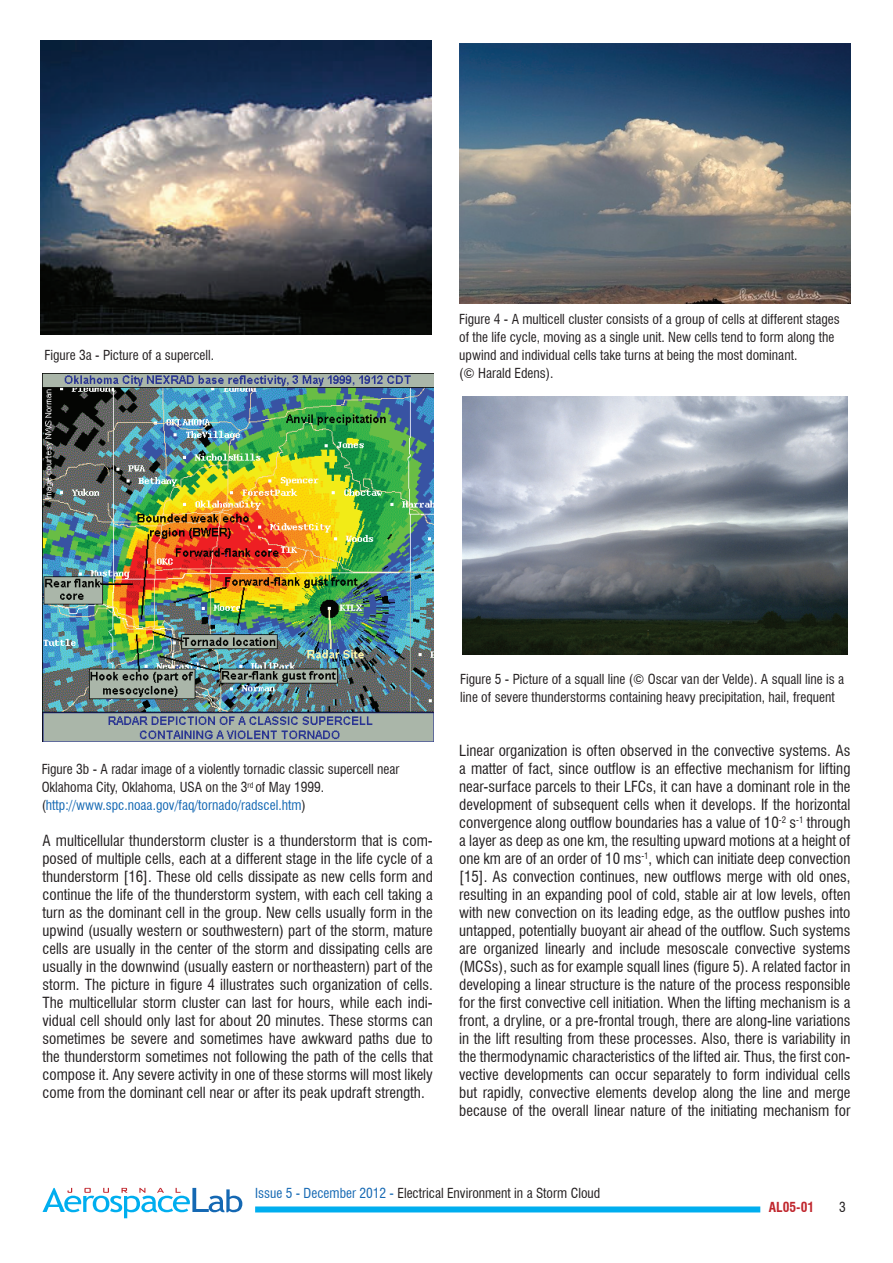
<style>
.page{position:relative;width:893px;height:1263px;background:#fff}
.page>*{position:absolute;margin:0;border:0;box-sizing:border-box;transform-origin:0 0}
.t1{font:condensed 15px/18px "Swiss 721 BT";color:#231f20;text-align:justify}
.t2{font:condensed 13.5px/18px "Swiss 721 BT";color:#231f20}
.t3{font:700 condensed 13.5px "Swiss 721 BT";color:#c0262d}
.s1{color:#1468b3}
</style>
<div class="page">
<div style="left:255px;top:1206px;width:505px;height:6px;background:#00aeef"></div>
<svg style="left:43px;top:1188px;width:199px;height:30px"></svg>
<img style="left:40px;top:40px;width:392px;height:294px">
<img style="left:43px;top:373px;width:391px;height:368px">
<img style="left:459px;top:44px;width:391px;height:260px">
<img style="left:462px;top:396px;width:386px;height:259px">
<p class="t2" style="left:45px;top:346px;width:171px">Figure 3a - Picture of a supercell.</p>
<p class="t2" style="left:459px;top:310px;width:382px">Figure 4 - A multicell cluster consists of a group of cells at different stages of the life cycle, moving as a single unit. New cells tend to form along the upwind and individual cells take turns at being the most dominant.<br>(© Harald Edens).</p>
<p class="t2" style="left:42px;top:760px;width:359px">Figure 3b - A radar image of a violently tornadic classic supercell near<br>Oklahoma City, Oklahoma, USA on the 3<sup>rd</sup> of May 1999. (<span class="s1">http://www.spc.noaa.gov/faq/tornado/radscel.htm</span>)</p>
<p class="t1" style="left:43px;top:832px;width:392px">A multicellular thunderstorm cluster is a thunderstorm that is com&shy;posed of multiple cells, each at a different stage in the life cycle of a thunderstorm [16]. These old cells dissipate as new cells form and continue the life of the thunderstorm system, with each cell taking a turn as the dominant cell in the group. New cells usually form in the upwind (usually western or southwestern) part of the storm, mature cells are usually in the center of the storm and dissipating cells are usually in the downwind (usually eastern or northeastern) part of the storm. The picture in figure 4 illustrates such organization of cells.<br>The multicellular storm cluster can last for hours, while each indi&shy;vidual cell should only last for about 20 minutes. These storms can sometimes be severe and sometimes have awkward paths due to the thunderstorm sometimes not following the path of the cells that compose it. Any severe activity in one of these storms will most likely come from the dominant cell near or after its peak updraft strength.</p>
<p class="t2" style="left:460px;top:670px;width:385px">Figure 5 - Picture of a squall line (© Oscar van der Velde). A squall line is a line of severe thunderstorms containing heavy precipitation, hail, frequent</p>
<p class="t1" style="left:459px;top:742px;width:393px">Linear organization is often observed in the convective systems. As a matter of fact, since outflow is an effective mechanism for lifting near-surface parcels to their LFCs, it can have a dominant role in the development of subsequent cells when it develops. If the horizontal convergence along outflow boundaries has a value of 10<sup>-2</sup> s<sup>-1</sup> through a layer as deep as one km, the resulting upward motions at a height of one km are of an order of 10 ms<sup>-1</sup>, which can initiate deep convection [15]. As convection continues, new outflows merge with old ones, resulting in an expanding pool of cold, stable air at low levels, often with new convection on its leading edge, as the outflow pushes into untapped, potentially buoyant air ahead of the outflow. Such systems are organized linearly and include mesoscale convective systems (MCSs), such as for example squall lines (figure 5). A related factor in developing a linear structure is the nature of the process responsible for the first convective cell initiation. When the lifting mechanism is a front, a dryline, or a pre-frontal trough, there are along-line variations in the lift resulting from these processes. Also, there is variability in the thermodynamic characteristics of the lifted air. Thus, the first con&shy;vective developments can occur separately to form individual cells but rapidly, convective elements develop along the line and merge because of the overall linear nature of the initiating mechanism for</p>
<p class="t2" style="left:255px;top:1184px;width:347px"><span class="s1">Issue 5 - December 2012 -</span> Electrical Environment in a Storm Cloud</p>
<p class="t3" style="left:769px;top:1199px;width:47px">AL05-01</p>
<p class="t2" style="left:839px;top:1198px;width:8px">3</p>
</div>
